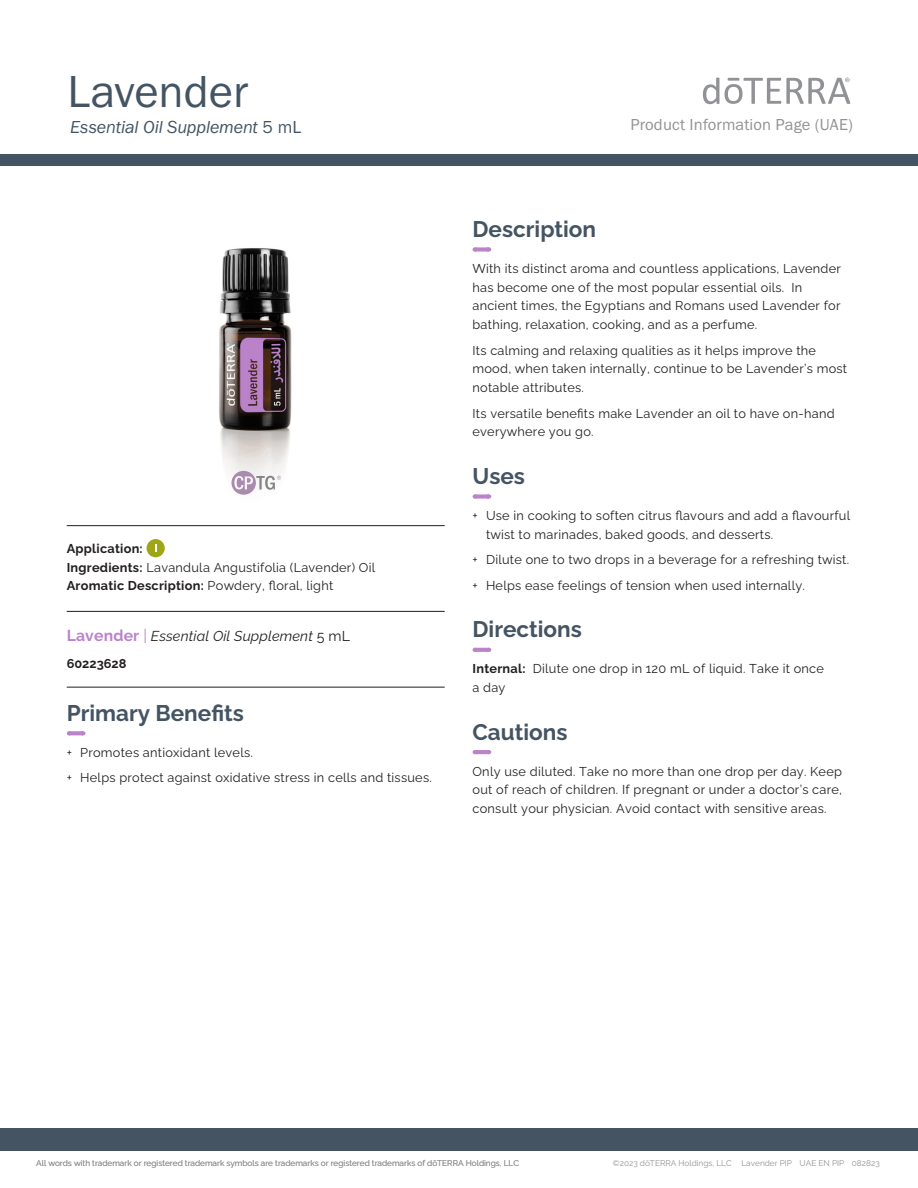
<style>
.page{position:relative;width:918px;height:1188px;background:#fff}
.page>*{position:absolute;margin:0;border:0;box-sizing:border-box;transform-origin:0 0}
.Main_Title{font:46.5px "Franklin Gothic URW Boo";color:#445463}
.Header__Sanctuary_dash{font:700 22.5px "Ralewayd T";color:#445463}
.Product_Descriptor_Title_Italic{font:18px "Franklin Gothic URW Boo Ita";letter-spacing:-.01em;color:#445463}
.t1{font:16.5px "Franklin Gothic URW Boo";letter-spacing:.01em;color:#919295}
.Tag_Title_Italic__Top_Rule{font:italic 14.25px "Ralewayd T";letter-spacing:.01em;color:#231f20}
.Body{font:12.75px/18.8px "Ralewayd T";letter-spacing:.02em;color:#231f20}
.Directions____body{font:12.75px/18.8px "Ralewayd T";letter-spacing:.02em;color:#231f20}
.Oil_Attributes_Panel{font:12.75px "Ralewayd T";letter-spacing:.02em;color:#231f20}
.Oil_Attributes_Panel-2{font:700 12.75px "Ralewayd T";letter-spacing:.02em;color:#231f20}
.Oil_Attributes_Top___Rule{font:700 12.75px "Ralewayd T";letter-spacing:.02em;color:#231f20}
.Tag_SKU__Bottom_Rule{font:700 12.75px "Ralewayd T";color:#231f20}
.Footer_Left{font:8.25px "Ralewayd T";color:#919295}
.Footer_Right{font:8.25px "Ralewayd T";color:#919295}
.s1{font-family:"Franklin Gothic URW Boo"}
.s2{font-weight:700}
.s3{font-weight:400}
.s4{font-weight:700;font-style:normal;font-size:15.75px;color:#b984ca}
.s5{font-style:normal;font-size:15.75px;color:#b984ca}
.s6{font-style:normal}
</style>
<div class="page">
<div style="left:0;top:155px;width:918px;height:11px;background:#445463"></div>
<div style="left:0;top:1128px;width:918px;height:23px;background:#445463"></div>
<svg style="left:703px;top:78px;width:16px;height:26px"></svg>
<svg style="left:725px;top:78px;width:125px;height:26px"></svg>
<img style="left:219px;top:248px;width:73px;height:224px">
<hr style="left:67px;top:525px;width:378px;height:1px;background:#231f20">
<hr style="left:67px;top:611px;width:378px;height:1px;background:#231f20">
<hr style="left:67px;top:687px;width:378px;height:1px;background:#231f20">
<svg style="left:70px;top:731px;width:6px;height:4px"></svg>
<svg style="left:76px;top:731px;width:7px;height:4px"></svg>
<div style="left:147px;top:539px;width:18px;height:18px;background:#9ea615;border-radius:50%"></div>
<svg style="left:475px;top:247px;width:14px;height:5px"></svg>
<svg style="left:475px;top:494px;width:14px;height:5px"></svg>
<svg style="left:475px;top:648px;width:14px;height:4px"></svg>
<svg style="left:475px;top:750px;width:14px;height:4px"></svg>
<svg style="left:231px;top:471px;width:50px;height:24px"></svg>
<p class="Main_Title" style="left:67px;top:63px;width:182px">Lavender</p>
<p class="Product_Descriptor_Title_Italic" style="left:70px;top:116px;width:232px">Essential Oil Supplement <span class="s1">5 mL</span></p>
<p class="Oil_Attributes_Top___Rule" style="left:67px;top:538px;width:78px">Application:</p>
<p class="Oil_Attributes_Panel" style="left:67px;top:557px;width:310px"><span class="s2">Ingredients:</span> Lavandula Angustifolia (Lavender) Oil</p>
<p class="Oil_Attributes_Panel-2" style="left:67px;top:576px;width:268px">Aromatic Description: <span class="s3">Powdery, floral, light</span></p>
<p class="Tag_Title_Italic__Top_Rule" style="left:67px;top:624px;width:285px"><span class="s4">Lavender</span> <span class="s5">|</span> Essential Oil Supplement <span class="s6">5 mL</span></p>
<p class="Tag_SKU__Bottom_Rule" style="left:67px;top:653px;width:61px">60223628</p>
<p class="Header__Sanctuary_dash" style="left:67px;top:696px;width:179px">Primary Benefits</p>
<p class="Body" style="left:67px;top:742px;width:188px">+ Promotes antioxidant levels.</p>
<p class="Body" style="left:67px;top:767px;width:367px">+ Helps protect against oxidative stress in cells and tissues.</p>
<p class="t1" style="left:631px;top:114px;width:224px">Product Information Page (UAE)</p>
<p class="Header__Sanctuary_dash" style="left:472px;top:212px;width:125px">Description</p>
<p class="Body" style="left:472px;top:258px;width:370px">With its distinct aroma and countless applications, Lavender has become one of the most popular essential oils. In ancient times, the Egyptians and Romans used Lavender for bathing, relaxation, cooking, and as a perfume.</p>
<p class="Body" style="left:472px;top:339px;width:376px">Its calming and relaxing qualities as it helps improve the mood, when taken internally, continue to be Lavender’s most notable attributes.</p>
<p class="Body" style="left:472px;top:402px;width:364px">Its versatile benefits make Lavender an oil to have on-hand everywhere you go.</p>
<p class="Header__Sanctuary_dash" style="left:472px;top:459px;width:54px">Uses</p>
<p class="Body" style="left:486px;top:505px;width:366px;text-indent:-14px">+ Use in cooking to soften citrus flavours and add a flavourful twist to marinades, baked goods, and desserts.</p>
<p class="Body" style="left:472px;top:549px;width:378px">+ Dilute one to two drops in a beverage for a refreshing twist.</p>
<p class="Body" style="left:472px;top:574px;width:334px">+ Helps ease feelings of tension when used internally.</p>
<p class="Header__Sanctuary_dash" style="left:472px;top:612px;width:111px">Directions</p>
<p class="Directions____body" style="left:472px;top:658px;width:353px"><span class="s2">Internal:</span> Dilute one drop in 120 mL of liquid. Take it once a day</p>
<p class="Header__Sanctuary_dash" style="left:472px;top:714px;width:96px">Cautions</p>
<p class="Body" style="left:472px;top:760px;width:371px;text-align:justify">Only use diluted. Take no more than one drop per day. Keep out of reach of children. If pregnant or under a doctor’s care, consult your physician. Avoid contact with sensitive areas.</p>
<p class="Footer_Left" style="left:36px;top:1157px;width:484px">All words with trademark or registered trademark symbols are trademarks or registered trademarks of dōTERRA Holdings, LLC</p>
<p class="Footer_Right" style="left:613px;top:1157px;width:268px">©2023 dōTERRA Holdings, LLC Lavender PIP UAE EN PIP 082823</p>
</div>
